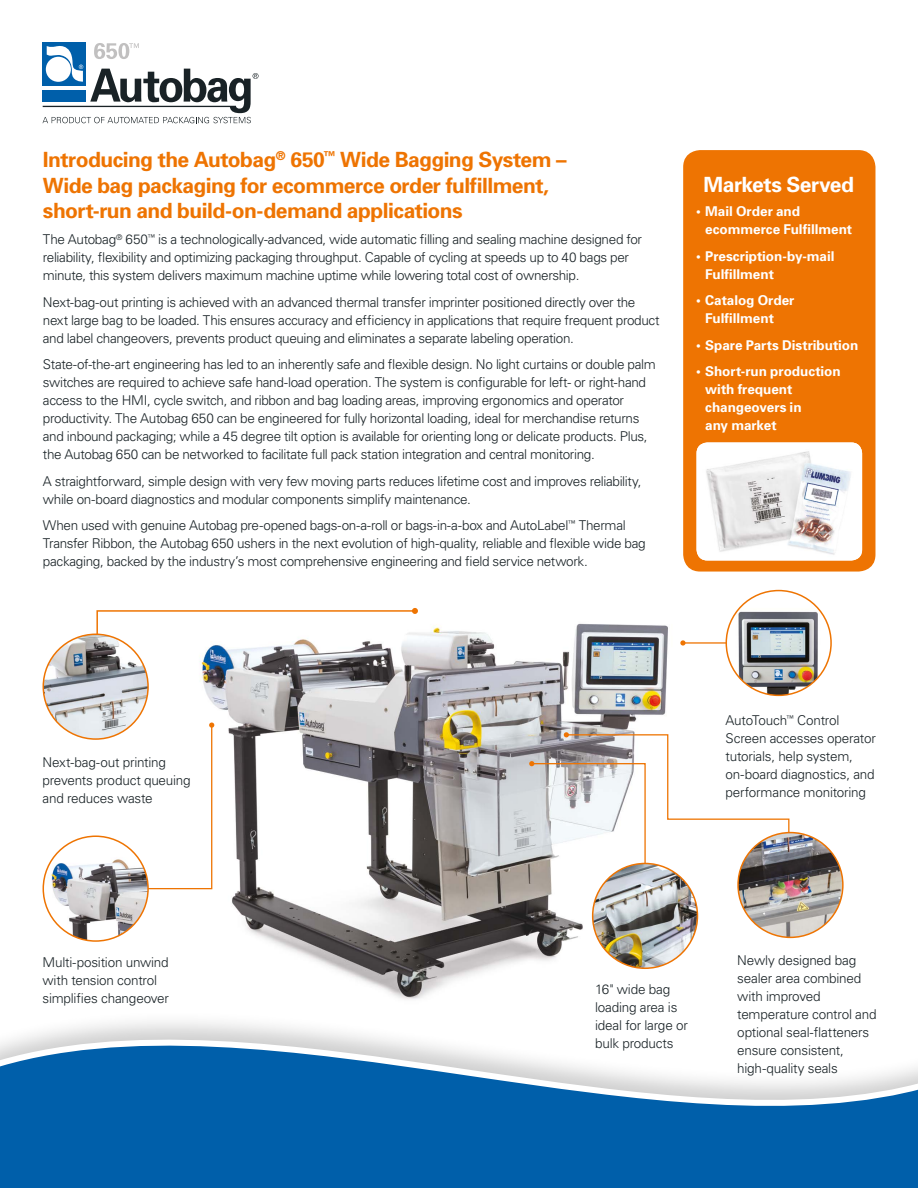
<style>
.page{position:relative;width:918px;height:1188px;background:#fff}
.page>*{position:absolute;margin:0;border:0;box-sizing:border-box;transform-origin:0 0}
.t1{font:700 21px/25.2px "Univers";letter-spacing:-.025em;color:#ee7402}
.t2{font:700 21px "Univers";letter-spacing:-.025em;color:#fff}
.t3{font:300 13.5px/18px "Univers";letter-spacing:-.025em;color:#192226}
.t4{font:700 13.5px/18px "Univers";letter-spacing:-.005em;color:#fff}
</style>
<div class="page">
<img style="left:200px;top:623px;width:493px;height:377px">
<svg style="left:96px;top:608px;width:322px;height:64px"></svg>
<div style="left:683px;top:150px;width:192px;height:422px;background:#ee7402;border-radius:17px"></div>
<img style="left:697px;top:442px;width:165px;height:118px">
<img style="left:43px;top:634px;width:105px;height:105px;border-radius:52px">
<svg style="left:77px;top:723px;width:137px;height:167px"></svg>
<svg style="left:529px;top:732px;width:261px;height:176px"></svg>
<img style="left:43px;top:836px;width:105px;height:105px;border-radius:52px">
<div style="left:43px;top:835px;width:106px;height:107px;border:2px solid #ee7402;border-radius:50%"></div>
<img style="left:738px;top:833px;width:105px;height:104px;border-radius:52px">
<div style="left:737px;top:832px;width:107px;height:106px;border:2px solid #ee7402;border-radius:50%"></div>
<img style="left:593px;top:863px;width:104px;height:105px;border-radius:52px">
<div style="left:592px;top:863px;width:106px;height:106px;border:2px solid #ee7402;border-radius:50%"></div>
<svg style="left:43px;top:43px;width:216px;height:80px"></svg>
<svg style="left:0;top:1022px;width:918px;height:166px"></svg>
<hr style="left:683px;top:642px;width:97px;height:2px;background:#ee7402">
<svg style="left:680px;top:640px;width:6px;height:6px"></svg>
<div style="left:726px;top:591px;width:105px;height:104px;background:#fff;border-radius:50%"></div>
<img style="left:734px;top:607px;width:89px;height:88px">
<div style="left:726px;top:590px;width:106px;height:106px;border:2px solid #ee7402;border-radius:50%"></div>
<h1 class="t1" style="left:43px;top:147px;width:525px">Introducing the Autobag<sup>®</sup> 650<sup>™</sup> Wide Bagging System –<br>Wide bag packaging for ecommerce order fulfillment, short-run and build-on-demand applications</h1>
<p class="t3" style="left:43px;top:230px;width:601px">The Autobag<sup>®</sup> 650<sup>™</sup> is a technologically-advanced, wide automatic filling and sealing machine designed for reliability, flexibility and optimizing packaging throughput. Capable of cycling at speeds up to 40 bags per minute, this system delivers maximum machine uptime while lowering total cost of ownership.</p>
<p class="t3" style="left:43px;top:293px;width:618px">Next-bag-out printing is achieved with an advanced thermal transfer imprinter positioned directly over the next large bag to be loaded. This ensures accuracy and efficiency in applications that require frequent product and label changeovers, prevents product queuing and eliminates a separate labeling operation.</p>
<p class="t3" style="left:43px;top:355px;width:614px">State-of-the-art engineering has led to an inherently safe and flexible design. No light curtains or double palm switches are required to achieve safe hand-load operation. The system is configurable for left- or right-hand access to the HMI, cycle switch, and ribbon and bag loading areas, improving ergonomics and operator productivity. The Autobag 650 can be engineered for fully horizontal loading, ideal for merchandise returns and inbound packaging; while a 45 degree tilt option is available for orienting long or delicate products. Plus, the Autobag 650 can be networked to facilitate full pack station integration and central monitoring.</p>
<p class="t3" style="left:43px;top:472px;width:600px">A straightforward, simple design with very few moving parts reduces lifetime cost and improves reliability, while on-board diagnostics and modular components simplify maintenance.</p>
<p class="t3" style="left:43px;top:516px;width:604px">When used with genuine Autobag pre-opened bags-on-a-roll or bags-in-a-box and AutoLabel<sup>™</sup> Thermal<br>Transfer Ribbon, the Autobag 650 ushers in the next evolution of high-quality, reliable and flexible wide bag packaging, backed by the industry’s most comprehensive engineering and field service network.</p>
<h1 class="t2" style="left:704px;top:171px;width:152px">Markets Served</h1>
<p class="t4" style="left:705px;top:202px;width:148px;text-indent:-9px">• Mail Order and ecommerce Fulfillment</p>
<p class="t4" style="left:705px;top:246px;width:131px;text-indent:-9px">• Prescription-by-mail<br>Fulfillment</p>
<p class="t4" style="left:705px;top:291px;width:91px;text-indent:-9px">• Catalog Order<br>Fulfillment</p>
<p class="t4" style="left:696px;top:335px;width:164px">• Spare Parts Distribution</p>
<p class="t4" style="left:705px;top:362px;width:137px;text-indent:-9px">• Short-run production with frequent changeovers in<br>any market</p>
<p class="t3" style="left:43px;top:752px;width:150px">Next-bag-out printing prevents product queuing and reduces waste</p>
<p class="t3" style="left:726px;top:711px;width:152px">AutoTouch<sup>™</sup> Control<br>Screen accesses operator tutorials, help system, on-board diagnostics, and performance monitoring</p>
<p class="t3" style="left:43px;top:953px;width:128px">Multi-position unwind with tension control simplifies changeover</p>
<p class="t3" style="left:595px;top:980px;width:94px">16" wide bag loading area is ideal for large or bulk products</p>
<p class="t3" style="left:737px;top:950px;width:141px">Newly designed bag sealer area combined with improved temperature control and optional seal-flatteners ensure consistent, high-quality seals</p>
</div>
